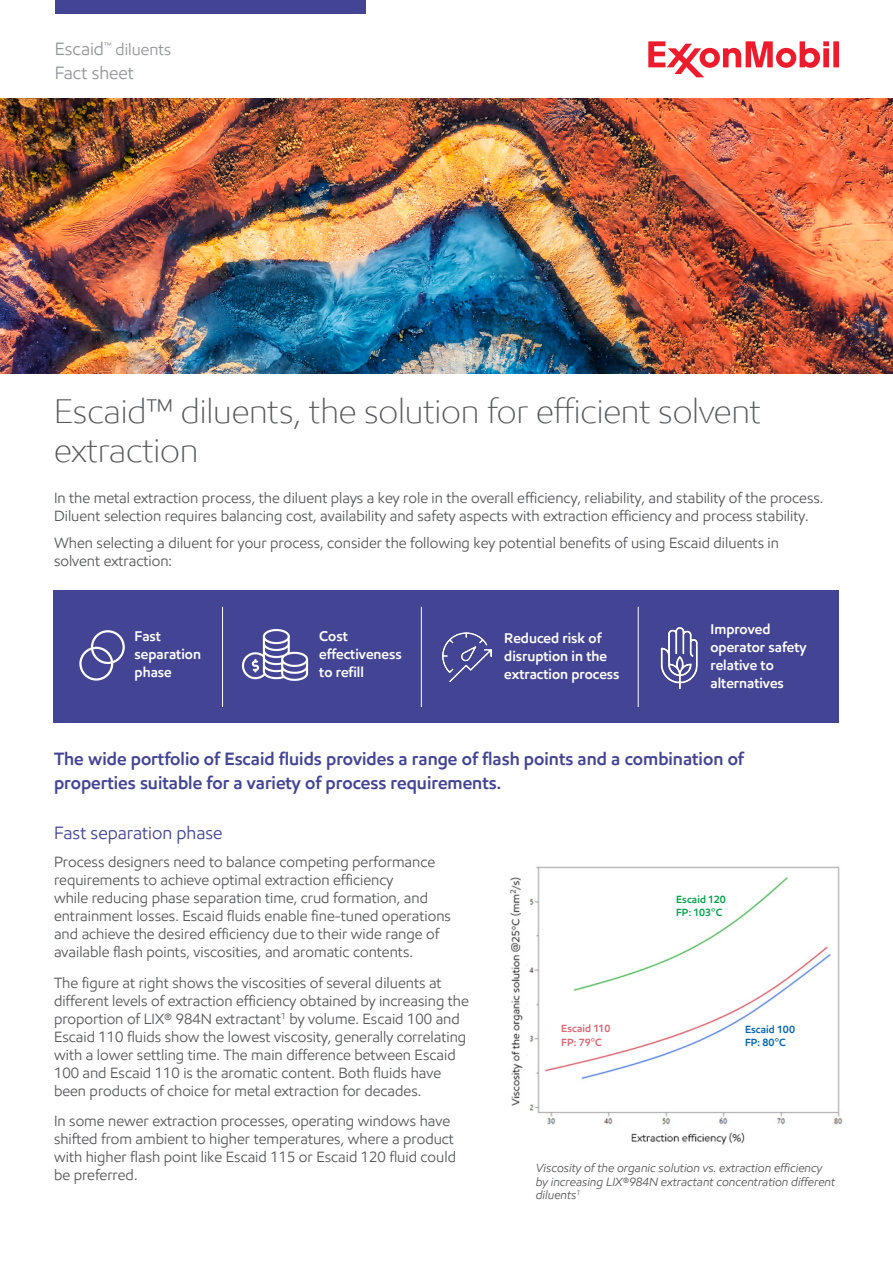
<style>
.page{position:relative;width:893px;height:1263px;background:#fff}
.page>*{position:absolute;margin:0;border:0;box-sizing:border-box;transform-origin:0 0}
.Page_Title{font:300 34.5px/39px "E Mprint";letter-spacing:-.005em;color:#57585a}
.Body_Copy_10_14{font:600 18px/24px "E Mprint";color:#434494}
.Body_Copy_10_14-2{font:18px "E Mprint";color:#434494}
.Cover_subheadline_14_18pt{font:18px "E Mprint";color:#939598}
.Cover_subheadline_14_18pt-2{font:16.5px "E Mprint";color:#939598}
.Body_Copy_10_14-3{font:15px/18px "E Mprint";color:#57585a}
.Title_Cover{font:600 14.25px/18px "E Mprint";color:#fff}
.Body_Copy_10_14-4{font:italic 12px/13.5px "E Mprint";color:#57585a}
.Body_Copy_10_14-5{font:600 10.5px "E Mprint";letter-spacing:.005em;color:#00a44c}
.Body_Copy_10_14-6{font:600 10.5px/13.5px "E Mprint";letter-spacing:.01em;color:#db6572}
.Body_Copy_10_14-7{font:600 10.5px/13.5px "E Mprint";letter-spacing:.01em;color:#0166b3}
.s1{font-size:18px}
</style>
<div class="page">
<img style="left:0;top:99px;width:893px;height:274px">
<svg style="left:648px;top:41px;width:191px;height:36px"></svg>
<div style="left:55px;top:0;width:311px;height:14px;background:#434494"></div>
<div style="left:53px;top:590px;width:786px;height:133px;background:#434494"></div>
<img style="left:241px;top:629px;width:68px;height:52px">
<img style="left:660px;top:626px;width:38px;height:63px">
<img style="left:443px;top:632px;width:49px;height:50px">
<hr style="left:222px;top:607px;width:1px;height:100px;background:#fff">
<hr style="left:421px;top:607px;width:1px;height:100px;background:#fff">
<hr style="left:638px;top:607px;width:1px;height:100px;background:#fff">
<div style="left:79px;top:647px;width:34px;height:34px;border:2px solid #fff;border-radius:50%"></div>
<div style="left:91px;top:630px;width:34px;height:34px;border:2px solid #fff;border-radius:50%"></div>
<img style="left:510px;top:866px;width:333px;height:279px">
<div style="left:678px;top:896px;width:56px;height:23px;background:#fff"></div>
<div style="left:548px;top:1027px;width:57px;height:23px;background:#fff"></div>
<div style="left:751px;top:1021px;width:56px;height:23px;background:#fff"></div>
<p class="Cover_subheadline_14_18pt-2" style="left:55px;top:39px;width:118px"><span class="s1">Escaid</span><sup>™</sup> diluents</p>
<p class="Cover_subheadline_14_18pt" style="left:55px;top:61px;width:81px">Fact sheet</p>
<p class="Page_Title" style="left:54px;top:392px;width:709px">Escaid™ diluents, the solution for efficient solvent extraction</p>
<p class="Body_Copy_10_14-3" style="left:54px;top:489px;width:771px">In the metal extraction process, the diluent plays a key role in the overall efficiency, reliability, and stability of the process.<br>Diluent selection requires balancing cost, availability and safety aspects with extraction efficiency and process stability.</p>
<p class="Body_Copy_10_14-3" style="left:54px;top:534px;width:727px">When selecting a diluent for your process, consider the following key potential benefits of using Escaid diluents in solvent extraction:</p>
<p class="Title_Cover" style="left:135px;top:627px;width:68px">Fast separation phase</p>
<p class="Title_Cover" style="left:319px;top:627px;width:84px">Cost effectiveness to refill</p>
<p class="Title_Cover" style="left:710px;top:620px;width:98px">Improved operator safety relative to alternatives</p>
<p class="Title_Cover" style="left:504px;top:629px;width:117px">Reduced risk of disruption in the extraction process</p>
<p class="Body_Copy_10_14" style="left:54px;top:747px;width:691px">The wide portfolio of Escaid fluids provides a range of flash points and a combination of properties suitable for a variety of process requirements.</p>
<p class="Body_Copy_10_14-2" style="left:54px;top:821px;width:170px">Fast separation phase</p>
<p class="Body_Copy_10_14-3" style="left:54px;top:853px;width:398px">Process designers need to balance competing performance requirements to achieve optimal extraction efficiency<br>while reducing phase separation time, crud formation, and entrainment losses. Escaid fluids enable fine-tuned operations and achieve the desired efficiency due to their wide range of available flash points, viscosities, and aromatic contents.</p>
<p class="Body_Copy_10_14-3" style="left:54px;top:973px;width:416px">The figure at right shows the viscosities of several diluents at different levels of extraction efficiency obtained by increasing the proportion of LIX® 984N extractant<sup>1</sup> by volume. Escaid 100 and Escaid 110 fluids show the lowest viscosity, generally correlating with a lower settling time. The main difference between Escaid 100 and Escaid 110 is the aromatic content. Both fluids have been products of choice for metal extraction for decades.</p>
<p class="Body_Copy_10_14-3" style="left:54px;top:1112px;width:404px">In some newer extraction processes, operating windows have shifted from ambient to higher temperatures, where a product with higher flash point like Escaid 115 or Escaid 120 fluid could be preferred.</p>
<p class="Body_Copy_10_14-5" style="left:676px;top:892px;width:51px">Escaid 120</p>
<p class="Body_Copy_10_14-5" style="left:676px;top:906px;width:48px">FP: 103°C</p>
<p class="Body_Copy_10_14-6" style="left:561px;top:1021px;width:51px">Escaid 110<br>FP: 79°C</p>
<p class="Body_Copy_10_14-7" style="left:745px;top:1022px;width:52px">Escaid 100<br>FP: 80°C</p>
<p class="Body_Copy_10_14-4" style="left:536px;top:1161px;width:301px">Viscosity of the organic solution vs. extraction efficiency by increasing LIX®984N extractant concentration different diluents<sup>1</sup></p>
</div>
